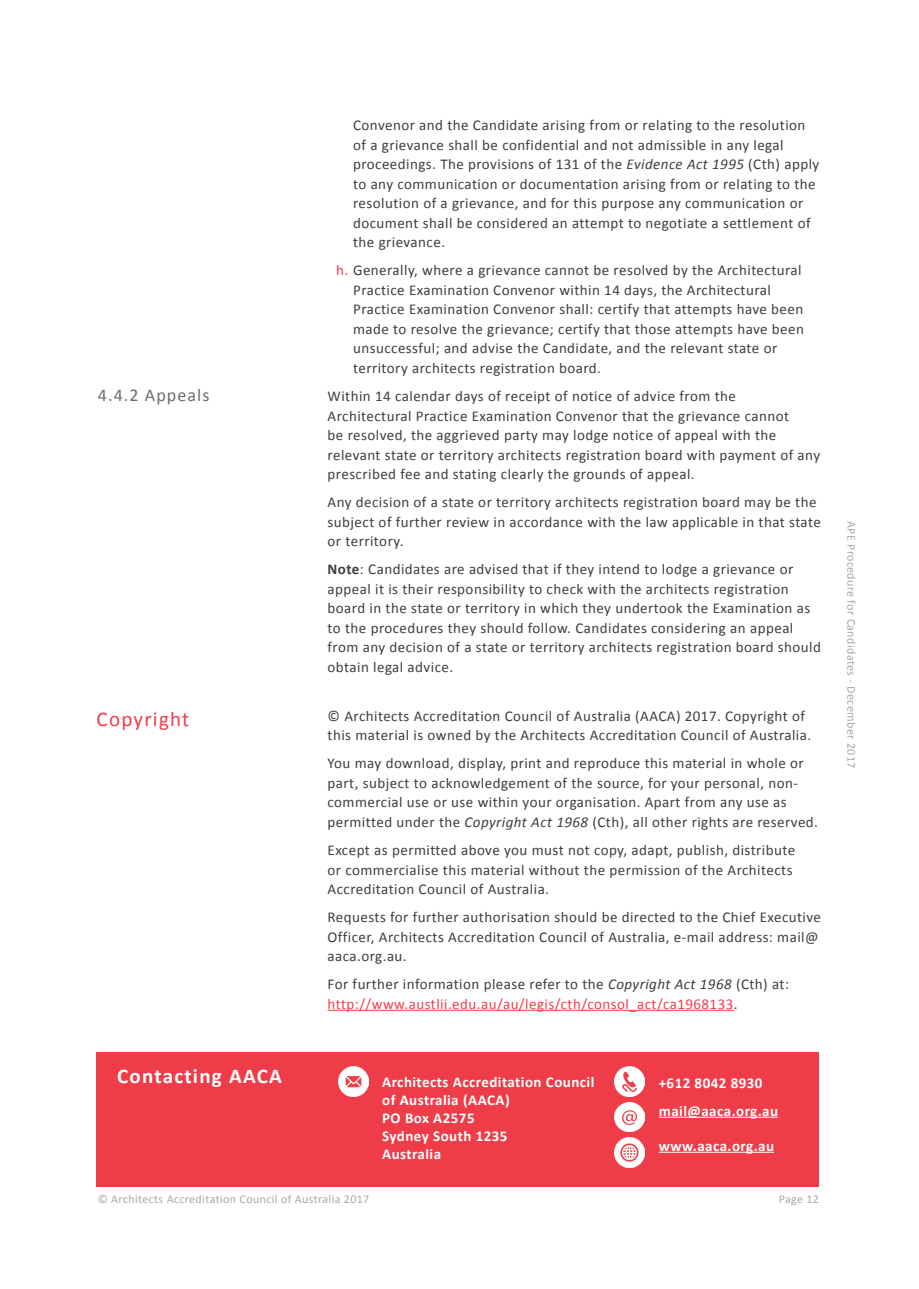
<style>
.page{position:relative;width:919px;height:1289px;background:#fff}
.page>*{position:absolute;margin:0;border:0;box-sizing:border-box;transform-origin:0 0}
.Body_Copy{font:700 21px "Calibri";letter-spacing:.06em;color:#fff}
.Headings_for_paragra{font:21px "Calibri";letter-spacing:.06em;color:#ee3d49}
.Body_Copy-2{font:18px "Calibri";letter-spacing:.06em;color:#6c6d70}
.Body_Copy-3{font:15px/19.5px "Calibri";letter-spacing:.03em;color:#3e3e3f}
.Body_Copy-4{font:700 15px/18px "Calibri";letter-spacing:.03em;color:#fff}
.Body_Copy-5{font:15px/19.5px "Calibri";letter-spacing:.03em;color:#ef404a}
.t1{font:12px "Calibri";letter-spacing:.03em;color:#a8a9ad}
.s1{font-style:italic}
.s2{color:#ee3d49}
.s3{font-weight:700}
.s4{color:#3e3e3f}
.s5{font-style:italic;color:#3e3e3f}
</style>
<div class="page">
<div style="left:97px;top:1051px;width:722px;height:135px;background:#ee3d49"></div>
<img style="left:615px;top:1137px;width:29px;height:29px">
<img style="left:338px;top:1066px;width:30px;height:30px">
<img style="left:615px;top:1066px;width:29px;height:30px">
<hr style="left:658px;top:1116px;width:120px;height:1px;background:#fff">
<hr style="left:658px;top:1151px;width:116px;height:1px;background:#fff">
<img style="left:615px;top:1102px;width:29px;height:29px">
<hr style="left:327px;top:1009px;width:406px;height:1px;background:#ef404a">
<p class="Body_Copy-2" style="left:98px;top:383px;width:113px">4.4.2 Appeals</p>
<p class="Headings_for_paragra" style="left:97px;top:705px;width:94px">Copyright</p>
<p class="Body_Copy-3" style="left:353px;top:116px;width:467px">Convenor and the Candidate arising from or relating to the resolution of a grievance shall be confidential and not admissible in any legal proceedings. The provisions of 131 of the <span class="s1">Evidence Act 1995</span> (Cth) apply to any communication or documentation arising from or relating to the resolution of a grievance, and for this purpose any communication or document shall be considered an attempt to negotiate a settlement of the grievance.</p>
<p class="Body_Copy-3" style="left:353px;top:261px;width:452px;text-indent:-17px"><span class="s2">h.</span> Generally, where a grievance cannot be resolved by the Architectural Practice Examination Convenor within 14 days, the Architectural Practice Examination Convenor shall: certify that attempts have been made to resolve the grievance; certify that those attempts have been unsuccessful; and advise the Candidate, and the relevant state or territory architects registration board.</p>
<p class="Body_Copy-3" style="left:327px;top:386px;width:494px">Within 14 calendar days of receipt of notice of advice from the Architectural Practice Examination Convenor that the grievance cannot<br>be resolved, the aggrieved party may lodge notice of appeal with the relevant state or territory architects registration board with payment of any prescribed fee and stating clearly the grounds of appeal.</p>
<p class="Body_Copy-3" style="left:327px;top:492px;width:495px">Any decision of a state or territory architects registration board may be the subject of further review in accordance with the law applicable in that state or territory.</p>
<p class="Body_Copy-3" style="left:327px;top:559px;width:495px"><span class="s3">Note</span>: Candidates are advised that if they intend to lodge a grievance or appeal it is their responsibility to check with the architects registration board in the state or territory in which they undertook the Examination as to the procedures they should follow. Candidates considering an appeal from any decision of a state or territory architects registration board should obtain legal advice.</p>
<p class="Body_Copy-3" style="left:327px;top:706px;width:485px">© Architects Accreditation Council of Australia (AACA) 2017. Copyright of this material is owned by the Architects Accreditation Council of Australia.</p>
<p class="Body_Copy-3" style="left:327px;top:753px;width:492px">You may download, display, print and reproduce this material in whole or part, subject to acknowledgement of the source, for your personal, non&shy;commercial use or use within your organisation. Apart from any use as permitted under the <span class="s1">Copyright Act 1968</span> (Cth), all other rights are reserved.</p>
<p class="Body_Copy-3" style="left:327px;top:840px;width:469px">Except as permitted above you must not copy, adapt, publish, distribute or commercialise this material without the permission of the Architects<br>Accreditation Council of Australia.</p>
<p class="Body_Copy-3" style="left:327px;top:907px;width:495px">Requests for further authorisation should be directed to the Chief Executive<br>Officer, Architects Accreditation Council of Australia, e-mail address: mail@ aaca.org.au.</p>
<p class="Body_Copy-5" style="left:327px;top:974px;width:463px"><span class="s4">For further information please refer to the</span> <span class="s5">Copyright Act 1968</span> <span class="s4">(Cth) at: </span>http://www.austlii.edu.au/au/legis/cth/consol_act/ca1968133<span class="s4">.</span></p>
<p class="Body_Copy" style="left:117px;top:1062px;width:166px">Contacting AACA</p>
<p class="Body_Copy-4" style="left:658px;top:1073px;width:105px">+612 8042 8930</p>
<p class="Body_Copy-4" style="left:658px;top:1101px;width:121px">mail@aaca.org.au</p>
<p class="Body_Copy-4" style="left:658px;top:1136px;width:117px">www.aaca.org.au</p>
<p class="Body_Copy-4" style="left:382px;top:1072px;width:214px">Architects Accreditation Council of Australia (AACA)<br>PO Box A2575<br>Sydney South 1235<br>Australia</p>
<p class="t1" style="left:98px;top:1191px;width:273px">© Architects Accreditation Council of Australia 2017</p>
<p class="t1" style="left:778px;top:1190px;width:42px">Page 12</p>
<p class="t1" style="left:859px;top:521px;width:249px;rotate:90deg">APE Procedure for Candidates - December 2017</p>
</div>
